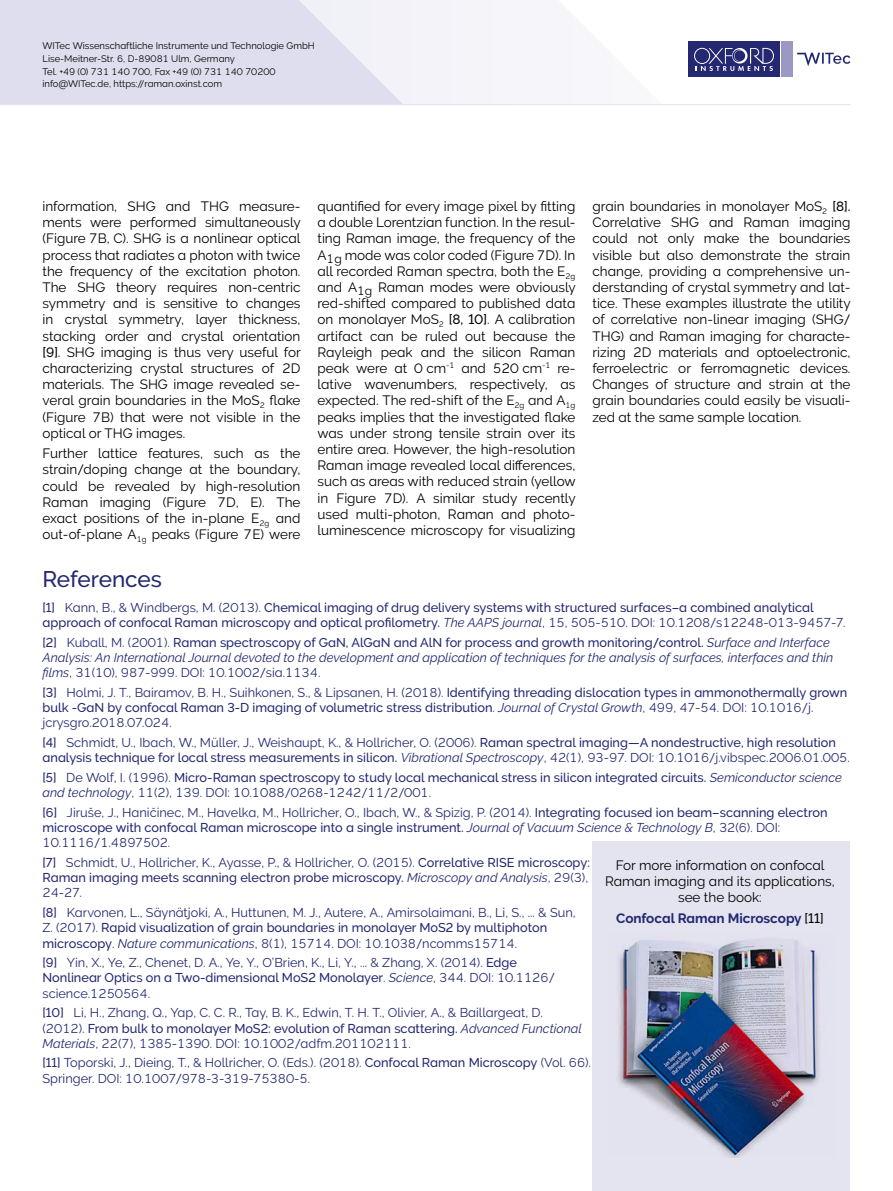
<style>
.page{position:relative;width:893px;height:1191px;background:#fff}
.page>*{position:absolute;margin:0;border:0;box-sizing:border-box;transform-origin:0 0}
.t1{font:22.5px "Oxford Raleway Medium";letter-spacing:-.005em;color:#232870}
.t2{font:13.5px/16.2px "Oxford Raleway Regular";color:#000;text-align:justify}
.t3{font:13.5px "Oxford Raleway Bold";color:#232870}
.t4{font:12.75px/15.3px "Oxford Raleway Medium";color:#232870}
.t5{font:12.75px/19.5px "Oxford Raleway Regular";color:#232870}
.t6{font:12.75px "Oxford Raleway Italic";color:#232870}
.t7{font:9.45px/12.8px "Oxford Raleway Regular";color:#000}
.s1{font-family:"Oxford Raleway Medium"}
.s2{font-family:"Oxford Raleway Regular"}
.s3{font-family:"Oxford Raleway Italic"}
.s4{font-family:"Oxford Raleway Medium";color:#000}
</style>
<div class="page">
<div style="left:403px;top:0;width:88px;height:104px;background:#f3f3f9"></div>
<svg style="left:0;top:0;width:403px;height:104px;background:#e1e0ef"></svg>
<hr style="left:0;top:104px;width:850px;height:1px;background:#e4e3f0">
<div style="left:688px;top:42px;width:92px;height:35px;background:#232870"></div>
<div style="left:781px;top:42px;width:12px;height:35px;background:#9b98c3"></div>
<svg style="left:694px;top:48px;width:80px;height:23px"></svg>
<svg style="left:797px;top:53px;width:53px;height:13px"></svg>
<div style="left:592px;top:841px;width:258px;height:350px;background:#e4e3f0"></div>
<img style="left:617px;top:939px;width:205px;height:219px">
<p class="t7" style="left:43px;top:39px;width:274px">WITec Wissenschaftliche Instrumente und Technologie GmbH Lise-Meitner-Str. 6, D-89081 Ulm, Germany<br>Tel. +49 (0) 731 140 700, Fax +49 (0) 731 140 70200 info@WITec.de, https://raman.oxinst.com</p>
<p class="t2" style="left:43px;top:198px;width:260px">information, SHG and THG measure&shy;ments were performed simultaneously (Figure 7B, C). SHG is a nonlinear optical process that radiates a photon with twice the frequency of the excitation photon.<br>The SHG theory requires non-centric symmetry and is sensitive to changes in crystal symmetry, layer thickness, stacking order and crystal orientation <span class="s1">[9]</span>. SHG imaging is thus very useful for characterizing crystal structures of 2D materials. The SHG image revealed se&shy;veral grain boundaries in the MoS<sub>2</sub> flake (Figure 7B) that were not visible in the optical or THG images.</p>
<p class="t2" style="left:43px;top:445px;width:259px">Further lattice features, such as the strain/doping change at the boundary, could be revealed by high-resolution Raman imaging (Figure 7D, E). The exact positions of the in-plane E<sub>2g</sub> and out-of-plane A<sub>1g</sub> peaks (Figure 7E) were</p>
<h1 class="t1" style="left:43px;top:566px;width:121px">References</h1>
<p class="t2" style="left:317px;top:198px;width:260px">quantified for every image pixel by fitting a double Lorentzian function. In the resul&shy;ting Raman image, the frequency of the A<sub>1g</sub> mode was color coded (Figure 7D). In all recorded Raman spectra, both the E<sub>2g </sub>and A<sub>1g</sub> Raman modes were obviously red-shifted compared to published data on monolayer MoS<sub>2</sub> <span class="s1">[8, 10]</span>. A calibration artifact can be ruled out because the Rayleigh peak and the silicon Raman peak were at 0 cm<sup>-1</sup> and 520 cm<sup>-1</sup> re&shy;lative wavenumbers, respectively, as expected. The red-shift of the E<sub>2g</sub> and A<sub>1g </sub>peaks implies that the investigated flake was under strong tensile strain over its entire area. However, the high-resolution Raman image revealed local differences, such as areas with reduced strain (yellow in Figure 7D). A similar study recently used multi-photon, Raman and photo&shy;luminescence microscopy for visualizing</p>
<p class="t2" style="left:592px;top:198px;width:260px">grain boundaries in monolayer MoS<sub>2</sub> <span class="s1">[8].<br></span>Correlative SHG and Raman imaging could not only make the boundaries visible but also demonstrate the strain change, providing a comprehensive un&shy;derstanding of crystal symmetry and lat&shy;tice. These examples illustrate the utility of correlative non-linear imaging (SHG/ THG) and Raman imaging for characte&shy;rizing 2D materials and optoelectronic, ferroelectric or ferromagnetic devices.<br>Changes of structure and strain at the grain boundaries could easily be visuali&shy;zed at the same sample location.</p>
<p class="t4" style="left:43px;top:599px;width:805px">[1] <span class="s2">Kann, B., &amp; Windbergs, M. (2013).</span> Chemical imaging of drug delivery systems with structured surfaces–a combined analytical approach of confocal Raman microscopy and optical profilometry. <span class="s3">The AAPS journal</span><span class="s2">, 15, 505-510. DOI: 10.1208/s12248-013-9457-7.</span></p>
<p class="t4" style="left:43px;top:634px;width:789px">[2] <span class="s2">Kuball, M. (2001).</span> Raman spectroscopy of GaN, AlGaN and AlN for process and growth monitoring/control. <span class="s3">Surface and Interface</span></p>
<p class="t6" style="left:43px;top:650px;width:792px">Analysis: An International Journal devoted to the development and application of techniques for the analysis of surfaces, interfaces and thin</p>
<p class="t5" style="left:43px;top:663px;width:279px"><span class="s3">films</span>, 31(10), 987-999. DOI: 10.1002/sia.1134.</p>
<p class="t4" style="left:43px;top:684px;width:806px">[3] <span class="s2">Holmi, J. T., Bairamov, B. H., Suihkonen, S., &amp; Lipsanen, H. (2018).</span> Identifying threading dislocation types in ammonothermally grown bulk α-GaN by confocal Raman 3-D imaging of volumetric stress distribution<span class="s2">.</span> <span class="s3">Journal of Crystal Growth</span><span class="s2">, 499, 47-54. DOI: 10.1016/j.</span></p>
<p class="t5" style="left:43px;top:713px;width:795px">jcrysgro.2018.07.024.<br><span class="s1">[4]</span> Schmidt, U., Ibach, W., Müller, J., Weishaupt, K., &amp; Hollricher, O. (2006). <span class="s1">Raman spectral imaging—A nondestructive, high resolution</span></p>
<p class="t4" style="left:43px;top:748px;width:809px;line-height:19.5px">analysis technique for local stress measurements in silicon. <span class="s3">Vibrational Spectroscopy</span><span class="s2">, 42(1), 93-97. DOI: 10.1016/j.vibspec.2006.01.005. </span>[5] <span class="s2">De Wolf, I. (1996).</span> Micro-Raman spectroscopy to study local mechanical stress in silicon integrated circuits. <span class="s3">Semiconductor science</span></p>
<p class="t5" style="left:43px;top:783px;width:787px"><span class="s3">and technology</span>, 11(2), 139. DOI: 10.1088/0268-1242/11/2/001.<br><span class="s1">[6]</span> Jiruše, J., Haničinec, M., Havelka, M., Hollricher, O., Ibach, W., &amp; Spizig, P. (2014). <span class="s1">Integrating focused ion beam–scanning electron</span></p>
<p class="t4" style="left:43px;top:820px;width:739px">microscope with confocal Raman microscope into a single instrument. <span class="s3">Journal of Vacuum Science &amp; Technology B</span><span class="s2">, 32(6). DOI:</span></p>
<p class="t5" style="left:43px;top:833px;width:549px">10.1116/1.4897502.<br><span class="s1">[7]</span> Schmidt, U., Hollricher, K., Ayasse, P., &amp; Hollricher, O. (2015). <span class="s1">Correlative RISE microscopy:</span></p>
<p class="t4" style="left:43px;top:870px;width:547px">Raman imaging meets scanning electron probe microscopy. <span class="s3">Microscopy and Analysis</span><span class="s2">, 29(3),</span></p>
<p class="t5" style="left:43px;top:883px;width:535px">24-27.<br><span class="s1">[8]</span> Karvonen, L., Säynätjoki, A., Huttunen, M. J., Autere, A., Amirsolaimani, B., Li, S., ... &amp; Sun,</p>
<p class="t4" style="left:43px;top:920px;width:506px"><span class="s2">Z. (2017).</span> Rapid visualization of grain boundaries in monolayer MoS2 by multiphoton</p>
<p class="t5" style="left:43px;top:933px;width:476px"><span class="s1">microscopy</span>. <span class="s3">Nature communications</span>, 8(1), 15714. DOI: 10.1038/ncomms15714. <span class="s1">[9]</span> Yin, X., Ye, Z., Chenet, D. A., Ye, Y., O’Brien, K., Li, Y., ... &amp; Zhang, X. (2014). <span class="s1">Edge</span></p>
<p class="t4" style="left:43px;top:970px;width:514px">Nonlinear Optics on a Two-dimensional MoS2 Monolayer<span class="s2">.</span> <span class="s3">Science</span><span class="s2">, 344. DOI: 10.1126/</span></p>
<p class="t5" style="left:43px;top:983px;width:502px">science.1250564.<br><span class="s1">[10]</span> Li, H., Zhang, Q., Yap, C. C. R., Tay, B. K., Edwin, T. H. T., Olivier, A., &amp; Baillargeat, D.</p>
<p class="t4" style="left:43px;top:1020px;width:541px"><span class="s2">(2012).</span> From bulk to monolayer MoS2: evolution of Raman scattering. <span class="s3">Advanced Functional</span></p>
<p class="t5" style="left:43px;top:1033px;width:550px"><span class="s3">Materials</span>, 22(7), 1385-1390. DOI: 10.1002/adfm.201102111.<br><span class="s1">[11]</span> Toporski, J., Dieing, T., &amp; Hollricher, O. (Eds.). (2018). <span class="s1">Confocal Raman Microscopy</span> (Vol. 66).</p>
<p class="t5" style="left:43px;top:1068px;width:269px">Springer. DOI: 10.1007/978-3-319-75380-5.</p>
<p class="t2" style="left:605px;top:857px;width:231px;text-align:center">For more information on confocal<br>Raman imaging and its applications, see the book:</p>
<p class="t3" style="left:616px;top:910px;width:209px">Confocal Raman Microscopy <span class="s4">[11]</span></p>
</div>
